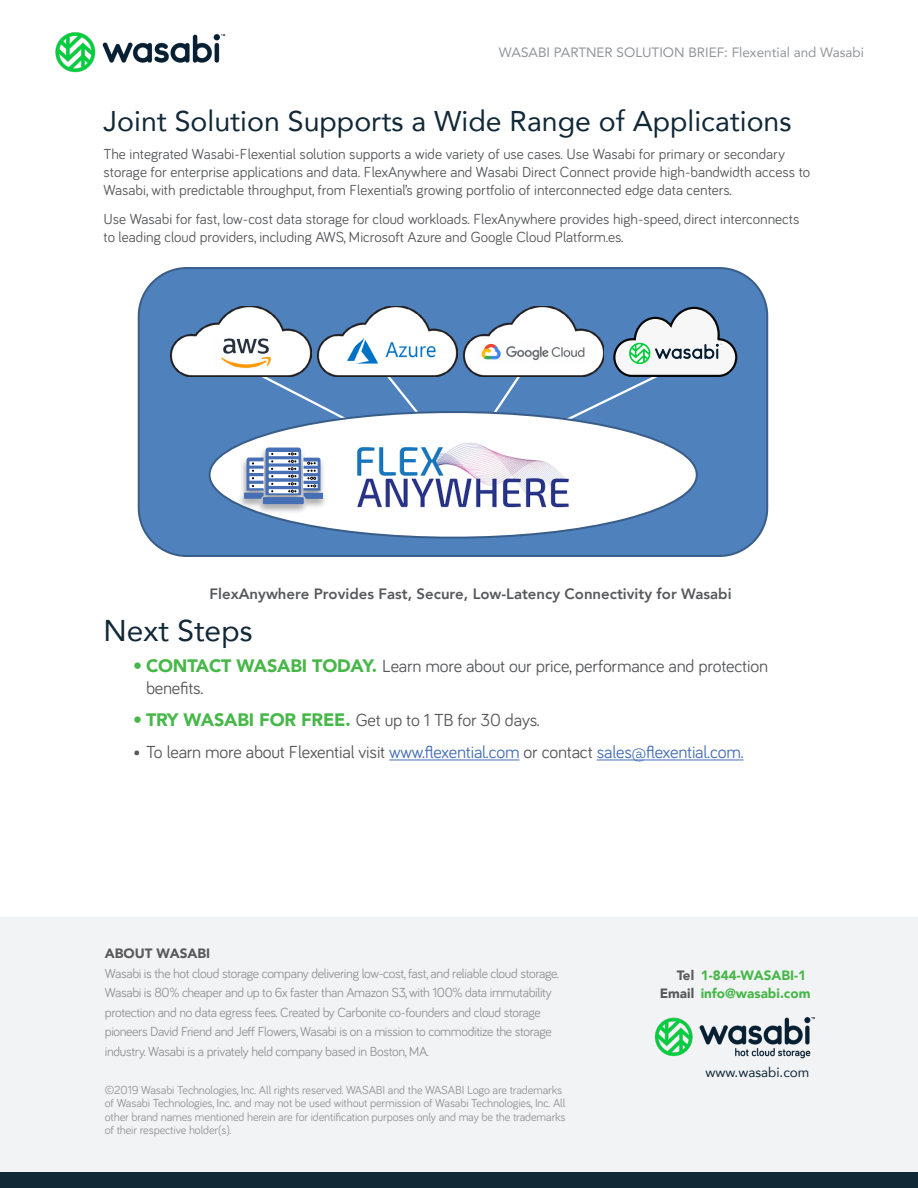
<style>
.page{position:relative;width:918px;height:1188px;background:#fff}
.page>*{position:absolute;margin:0;border:0;box-sizing:border-box;transform-origin:0 0}
.t1{font:30px "Avenir";color:#112837}
.t2{font:28.5px "Avenir";color:#112837}
.t3{font:18px/21.6px "Bariol";letter-spacing:-.01em;color:#58595b}
.t4{font:15px/18px "Bariol";color:#58595b}
.t5{font:800 15px "Avenir";color:#58595b}
.t6{font:13.5px/19.5px "Bariol";letter-spacing:-.025em;color:#939598}
.t7{font:13.5px "Avenir";color:#939598}
.t8{font:900 13.5px/18px "Avenir";color:#48b749}
.t9{font:900 13.5px/18px "Avenir";color:#58595b;text-align:right}
.t10{font:13.5px "Avenir";color:#112837}
.t11{font:12px/13.5px "Bariol";letter-spacing:-.01em;color:#939598}
.s1{font-family:"Avenir";font-weight:900;color:#48b749}
.s2{color:#466fb6}
</style>
<div class="page">
<img style="left:55px;top:32px;width:171px;height:41px">
<hr style="left:389px;top:760px;width:130px;height:1px;background:#466fb6">
<hr style="left:597px;top:760px;width:147px;height:1px;background:#466fb6">
<div style="left:139px;top:268px;width:628px;height:288px;background:#4f81bd;border-radius:48px"></div>
<div style="left:138px;top:267px;width:630px;height:290px;border:2px solid #3a5e8a;border-radius:48px"></div>
<img style="left:171px;top:306px;width:90px;height:71px">
<img style="left:214px;top:333px;width:30px;height:38px">
<svg style="left:208px;top:441px;width:472px;height:98px"></svg>
<img style="left:354px;top:499px;width:219px;height:19px">
<img style="left:235px;top:443px;width:96px;height:73px">
<div style="left:263px;top:497px;width:41px;height:7px;background:#466fb6"></div>
<svg style="left:244px;top:307px;width:493px;height:192px"></svg>
<div style="left:0;top:917px;width:918px;height:271px;background:#f1f3f4"></div>
<img style="left:655px;top:1018px;width:159px;height:41px">
<div style="left:0;top:1173px;width:918px;height:15px;background:#112837"></div>
<p class="t7" style="left:499px;top:42px;width:367px">WASABI PARTNER SOLUTION BRIEF: Flexential and Wasabi</p>
<h2 class="t2" style="left:104px;top:98px;width:690px">Joint Solution Supports a Wide Range of Applications</h2>
<p class="t4" style="left:104px;top:144px;width:708px">The integrated Wasabi-Flexential solution supports a wide variety of use cases. Use Wasabi for primary or secondary storage for enterprise applications and data. FlexAnywhere and Wasabi Direct Connect provide high-bandwidth access to<br>Wasabi, with predictable throughput, from Flexential’s growing portfolio of interconnected edge data centers.</p>
<p class="t4" style="left:104px;top:209px;width:697px">Use Wasabi for fast, low-cost data storage for cloud workloads. FlexAnywhere provides high-speed, direct interconnects to leading cloud providers, including AWS, Microsoft Azure and Google Cloud Platform.es.</p>
<p class="t5" style="left:210px;top:582px;width:523px">FlexAnywhere Provides Fast, Secure, Low-Latency Connectivity for Wasabi</p>
<h1 class="t1" style="left:104px;top:606px;width:150px">Next Steps</h1>
<p class="t3" style="left:146px;top:655px;width:624px;text-indent:-13px"><span class="s1">• CONTACT WASABI TODAY.</span> Learn more about our price, performance and protection benefits.</p>
<p class="t3" style="left:133px;top:708px;width:408px"><span class="s1">• TRY WASABI FOR FREE.</span> Get up to 1 TB for 30 days.</p>
<p class="t3" style="left:133px;top:740px;width:612px">• To learn more about Flexential visit <span class="s2">www.flexential.com</span> or contact <span class="s2">sales@flexential.com.</span></p>
<p class="t9" style="left:105px;top:944px;width:107px">ABOUT WASABI</p>
<p class="t6" style="left:105px;top:963px;width:456px">Wasabi is the hot cloud storage company delivering low-cost, fast, and reliable cloud storage.<br>Wasabi is 80% cheaper and up to 6x faster than Amazon S3, with 100% data immutability protection and no data egress fees. Created by Carbonite co-founders and cloud storage pioneers David Friend and Jeff Flowers, Wasabi is on a mission to commoditize the storage industry. Wasabi is a privately held company based in Boston, MA.</p>
<p class="t11" style="left:105px;top:1082px;width:462px">©2019 Wasabi Technologies, Inc. All rights reserved. WASABI and the WASABI Logo are trademarks of Wasabi Technologies, Inc. and may not be used without permission of Wasabi Technologies, Inc. All other brand names mentioned herein are for identification purposes only and may be the trademarks of their respective holder(s).</p>
<p class="t9" style="left:660px;top:965px;width:36px">Tel<br>Email</p>
<p class="t8" style="left:701px;top:965px;width:111px">1-844-WASABI-1 info@wasabi.com</p>
<p class="t10" style="left:705px;top:1062px;width:106px">www.wasabi.com</p>
</div>
